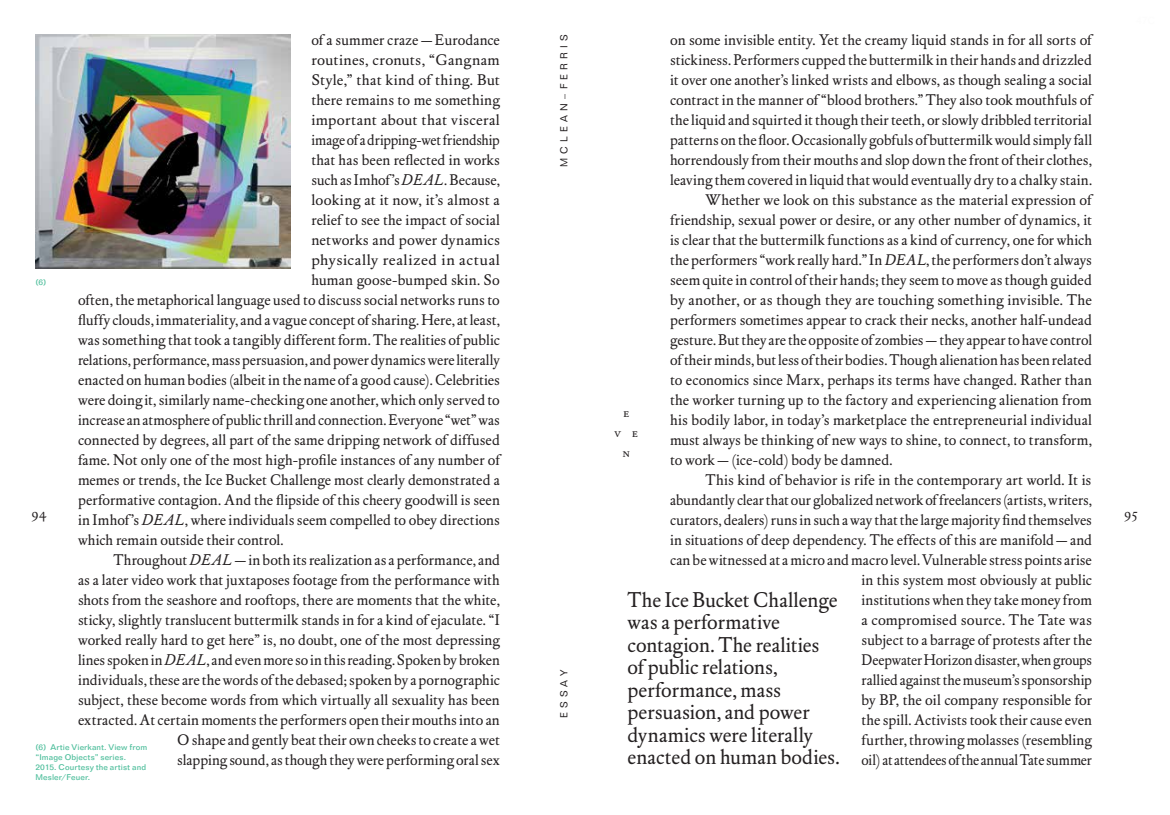
<style>
.page{position:relative;width:1170px;height:815px;background:#fff}
.page>*{position:absolute;margin:0;border:0;box-sizing:border-box;transform-origin:0 0}
.t1{font:21.25px/22.5px "DTL Elzevir ST Book";letter-spacing:.005em;color:#231f20}
.t2{font:15.25px "DTL Elzevir ST Book";letter-spacing:.005em;color:#231f20}
.t3{font:15.25px "DTL Elzevir ST Book";letter-spacing:.005em;color:#231f20;scale:.96 1}
.t4{font:15.25px "DTL Elzevir ST Book";letter-spacing:.005em;color:#231f20;scale:1.04 1}
.t5{font:15.25px "DTL Elzevir ST Book";letter-spacing:.005em;color:#231f20;scale:1.05 1}
.t6{font:15.25px "DTL Elzevir ST Book";letter-spacing:.04em;color:#231f20;scale:1.08 1}
.t7{font:13.75px "DTL Elzevir ST Book";color:#231f20}
.t8{font:12.5px/20px "DTL Elzevir T Book Caps";color:#231f20;text-align:center}
.t9{font:10px "Folio BT";letter-spacing:.41em;color:#231f20}
.t10{font:500 8.12px/10px "Folio BT";letter-spacing:.01em;color:#51bf9d}
.s1{font-style:italic}
</style>
<div class="page">
<img style="left:35px;top:34px;width:255px;height:235px">
<p class="t2" style="left:311px;top:31px;width:190px">of a summer craze—Eurodance</p>
<p class="t5" style="left:311px;top:51px;width:181px">routines, cronuts, “Gangnam</p>
<p class="t4" style="left:311px;top:71px;width:183px">Style,” that kind of thing. But</p>
<p class="t2" style="left:311px;top:91px;width:190px">there remains to me something</p>
<p class="t5" style="left:311px;top:111px;width:181px">important about that visceral</p>
<p class="t3" style="left:311px;top:131px;width:198px">image of a dripping-wet friendship</p>
<p class="t2" style="left:311px;top:151px;width:190px">that has been reflected in works</p>
<p class="t2" style="left:311px;top:171px;width:190px">such as Imhof ’s <span class="s1">DEAL</span>. Because,</p>
<p class="t4" style="left:311px;top:191px;width:183px">looking at it now, it’s almost a</p>
<p class="t2" style="left:311px;top:211px;width:190px">relief to see the impact of social</p>
<p class="t2" style="left:311px;top:231px;width:190px">networks and power dynamics</p>
<p class="t6" style="left:311px;top:251px;width:176px">physically realized in actual</p>
<p class="t2" style="left:311px;top:271px;width:190px">human goose-bumped skin. So</p>
<p class="t2" style="left:78px;top:291px;width:423px">often, the metaphorical language used to discuss social networks runs to</p>
<p class="t2" style="left:78px;top:311px;width:423px">fluffy clouds, immateriality, and a vague concept of sharing. Here, at least,</p>
<p class="t2" style="left:78px;top:331px;width:423px">was something that took a tangibly different form. The realities of public</p>
<p class="t2" style="left:78px;top:351px;width:423px">relations, performance, mass persuasion, and power dynamics were literally</p>
<p class="t2" style="left:78px;top:371px;width:423px">enacted on human bodies (albeit in the name of a good cause). Celebrities</p>
<p class="t2" style="left:78px;top:391px;width:423px">were doing it, similarly name-checking one another, which only served to</p>
<p class="t2" style="left:78px;top:411px;width:423px">increase an atmosphere of public thrill and connection. Everyone “wet” was</p>
<p class="t2" style="left:78px;top:431px;width:423px">connected by degrees, all part of the same dripping network of diffused</p>
<p class="t2" style="left:78px;top:451px;width:423px">fame. Not only one of the most high-profile instances of any number of</p>
<p class="t2" style="left:78px;top:471px;width:423px">memes or trends, the Ice Bucket Challenge most clearly demonstrated a</p>
<p class="t2" style="left:78px;top:491px;width:423px">performative contagion. And the flipside of this cheery goodwill is seen</p>
<p class="t2" style="left:78px;top:511px;width:423px">in Imhof ’s <span class="s1">DEAL</span>, where individuals seem compelled to obey directions</p>
<p class="t2" style="left:78px;top:531px;width:207px">which remain outside their control.</p>
<p class="t2" style="left:113px;top:551px;width:388px">Throughout <span class="s1">DEAL</span>—in both its realization as a performance, and</p>
<p class="t2" style="left:78px;top:571px;width:423px">as a later video work that juxtaposes footage from the performance with</p>
<p class="t2" style="left:78px;top:591px;width:423px">shots from the seashore and rooftops, there are moments that the white,</p>
<p class="t2" style="left:78px;top:611px;width:423px">sticky, slightly translucent buttermilk stands in for a kind of ejaculate. “I</p>
<p class="t2" style="left:78px;top:631px;width:423px">worked really hard to get here” is, no doubt, one of the most depressing</p>
<p class="t2" style="left:78px;top:651px;width:423px">lines spoken in <span class="s1">DEAL</span>, and even more so in this reading. Spoken by broken</p>
<p class="t2" style="left:78px;top:671px;width:423px">individuals, these are the words of the debased; spoken by a pornographic</p>
<p class="t2" style="left:78px;top:691px;width:423px">subject, these become words from which virtually all sexuality has been</p>
<p class="t2" style="left:78px;top:711px;width:423px">extracted. At certain moments the performers open their mouths into an</p>
<p class="t2" style="left:177px;top:731px;width:324px">O shape and gently beat their own cheeks to create a wet</p>
<p class="t2" style="left:177px;top:751px;width:324px">slapping sound, as though they were performing oral sex</p>
<p class="t2" style="left:670px;top:31px;width:423px">on some invisible entity. Yet the creamy liquid stands in for all sorts of</p>
<p class="t2" style="left:670px;top:51px;width:423px">stickiness. Performers cupped the buttermilk in their hands and drizzled</p>
<p class="t2" style="left:670px;top:71px;width:423px">it over one another’s linked wrists and elbows, as though sealing a social</p>
<p class="t2" style="left:670px;top:91px;width:423px">contract in the manner of “blood brothers.” They also took mouthfuls of</p>
<p class="t2" style="left:670px;top:111px;width:423px">the liquid and squirted it though their teeth, or slowly dribbled territorial</p>
<p class="t2" style="left:670px;top:131px;width:423px">patterns on the floor. Occasionally gobfuls of buttermilk would simply fall</p>
<p class="t2" style="left:670px;top:151px;width:423px">horrendously from their mouths and slop down the front of their clothes,</p>
<p class="t2" style="left:670px;top:171px;width:423px">leaving them covered in liquid that would eventually dry to a chalky stain.</p>
<p class="t2" style="left:705px;top:191px;width:387px">Whether we look on this substance as the material expression of</p>
<p class="t2" style="left:670px;top:211px;width:423px">friendship, sexual power or desire, or any other number of dynamics, it</p>
<p class="t2" style="left:670px;top:231px;width:423px">is clear that the buttermilk functions as a kind of currency, one for which</p>
<p class="t2" style="left:670px;top:251px;width:423px">the performers “work really hard.” In <span class="s1">DEAL</span>, the performers don’t always</p>
<p class="t2" style="left:670px;top:271px;width:423px">seem quite in control of their hands; they seem to move as though guided</p>
<p class="t2" style="left:670px;top:291px;width:423px">by another, or as though they are touching something invisible. The</p>
<p class="t2" style="left:670px;top:311px;width:423px">performers sometimes appear to crack their necks, another half-undead</p>
<p class="t2" style="left:670px;top:331px;width:423px">gesture. But they are the opposite of zombies—they appear to have control</p>
<p class="t2" style="left:670px;top:351px;width:423px">of their minds, but less of their bodies. Though alienation has been related</p>
<p class="t2" style="left:670px;top:371px;width:423px">to economics since Marx, perhaps its terms have changed. Rather than</p>
<p class="t2" style="left:670px;top:391px;width:423px">the worker turning up to the factory and experiencing alienation from</p>
<p class="t2" style="left:670px;top:411px;width:423px">his bodily labor, in today’s marketplace the entrepreneurial individual</p>
<p class="t2" style="left:670px;top:431px;width:423px">must always be thinking of new ways to shine, to connect, to transform,</p>
<p class="t2" style="left:670px;top:451px;width:224px">to work—(ice-cold) body be damned.</p>
<p class="t2" style="left:705px;top:471px;width:387px">This kind of behavior is rife in the contemporary art world. It is</p>
<p class="t2" style="left:670px;top:491px;width:423px">abundantly clear that our globalized network of freelancers (artists, writers,</p>
<p class="t2" style="left:670px;top:511px;width:423px">curators, dealers) runs in such a way that the large majority find themselves</p>
<p class="t2" style="left:670px;top:531px;width:423px">in situations of deep dependency. The effects of this are manifold—and</p>
<p class="t2" style="left:670px;top:551px;width:423px">can be witnessed at a micro and macro level. Vulnerable stress points arise</p>
<p class="t2" style="left:861px;top:571px;width:232px">in this system most obviously at public</p>
<p class="t2" style="left:861px;top:591px;width:232px">institutions when they take money from</p>
<p class="t2" style="left:861px;top:611px;width:232px">a compromised source. The Tate was</p>
<p class="t2" style="left:861px;top:631px;width:232px">subject to a barrage of protests after the</p>
<p class="t3" style="left:861px;top:651px;width:241px">Deepwater Horizon disaster, when groups</p>
<p class="t2" style="left:861px;top:671px;width:232px">rallied against the museum’s sponsorship</p>
<p class="t2" style="left:861px;top:691px;width:232px">by BP, the oil company responsible for</p>
<p class="t2" style="left:861px;top:711px;width:232px">the spill. Activists took their cause even</p>
<p class="t2" style="left:861px;top:731px;width:232px">further, throwing molasses (resembling</p>
<p class="t3" style="left:861px;top:751px;width:241px">oil) at attendees of the annual Tate summer</p>
<p class="t9" style="left:558px;top:167px;width:134px;rotate:-90deg">MCLEAN–FERRIS</p>
<p class="t10" style="left:35px;top:277px;width:13px">(6)</p>
<p class="t8" style="left:614px;top:403px;width:25px">e<br>v e n</p>
<p class="t7" style="left:31px;top:505px;width:17px">94</p>
<p class="t7" style="left:1123px;top:505px;width:15px">95</p>
<h1 class="t1" style="left:627px;top:589px;width:213px">The Ice Bucket Challenge was a performative contagion. The realities of public relations, performance, mass persuasion, and power dynamics were literally enacted on human bodies.</h1>
<p class="t9" style="left:558px;top:718px;width:50px;rotate:-90deg">ESSAY</p>
<p class="t10" style="left:35px;top:742px;width:113px">(6) Artie Vierkant. View from “Image Objects” series.<br>2015. Courtesy the artist and<br>Mesler/Feuer.</p>
</div>
